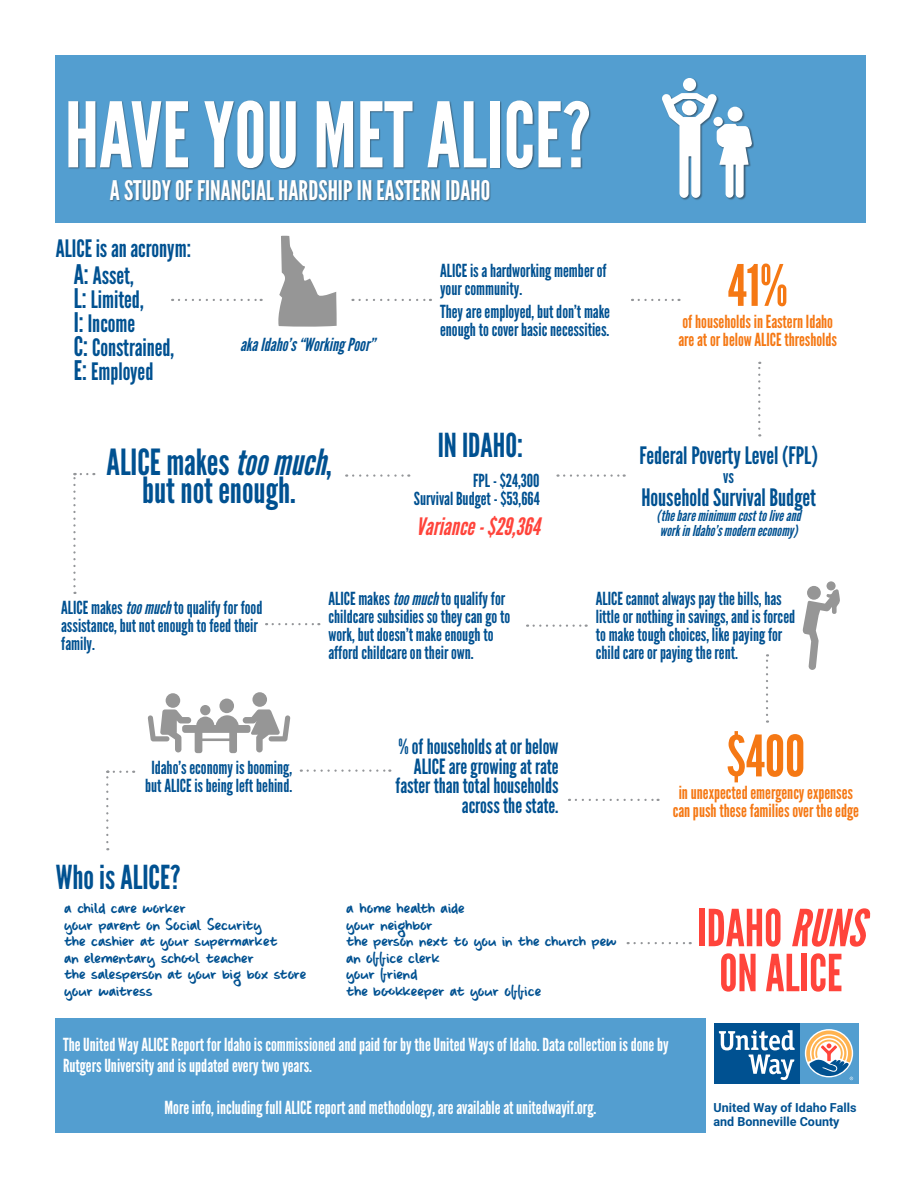
<style>
.page{position:relative;width:918px;height:1188px;background:#fff}
.page>*{position:absolute;margin:0;border:0;box-sizing:border-box;transform-origin:0 0}
.t1{font:90px "League Gothic";color:#fff}
.t2{font:57px "League Gothic";color:#f57814}
.t3{font:51px/45px "League Gothic";color:#ff443b;text-align:center}
.t4{font:36px/28.5px "League Gothic";color:#005191;text-align:center}
.t5{font:33px "League Gothic";color:#005191}
.t6{font:27px "League Gothic";color:#fff}
.t7{font:24px/24px "League Gothic";color:#005191}
.t8{font:italic 24px "League Gothic";color:#ff443b}
.t9{font:21px/19.5px "League Gothic";color:#005191;text-align:right}
.t10{font:18px/18px "League Gothic";color:#005191}
.t11{font:18px "Carrot Juice";color:#005191}
.t12{font:18px/21px "League Gothic";color:#fff}
.t13{font:18px/18px "League Gothic";color:#f57814}
.t14{font:italic 18px "League Gothic";color:#005191}
.t15{font:italic 15px/15px "League Gothic";color:#005191}
.t16{font:700 12.6px/13.5px "Roboto";color:#005191}
.s1{font-size:27px}
.s2{font-style:italic}
</style>
<div class="page">
<div style="left:55px;top:1018px;width:651px;height:115px;background:#539ed0"></div>
<div style="left:56px;top:55px;width:810px;height:168px;background:#539ed0"></div>
<div style="left:69px;top:100px;width:523px;height:103px;background:#231f20;opacity:.5"></div>
<div style="left:662px;top:78px;width:92px;height:122px;background:#231f20;opacity:.5"></div>
<div style="left:683px;top:78px;width:13px;height:13px;background:#fff;border-radius:50%"></div>
<svg style="left:662px;top:93px;width:91px;height:105px"></svg>
<div style="left:728px;top:107px;width:15px;height:15px;background:#fff;border-radius:50%"></div>
<svg style="left:179px;top:299px;width:83px;height:2px"></svg>
<svg style="left:360px;top:299px;width:71px;height:2px"></svg>
<svg style="left:639px;top:299px;width:41px;height:2px"></svg>
<svg style="left:758px;top:362px;width:2px;height:74px"></svg>
<svg style="left:558px;top:474px;width:67px;height:3px"></svg>
<svg style="left:353px;top:474px;width:56px;height:3px"></svg>
<svg style="left:73px;top:473px;width:21px;height:113px"></svg>
<svg style="left:273px;top:623px;width:46px;height:2px"></svg>
<svg style="left:534px;top:625px;width:53px;height:2px"></svg>
<svg style="left:278px;top:236px;width:59px;height:91px"></svg>
<svg style="left:766px;top:654px;width:2px;height:69px"></svg>
<svg style="left:576px;top:799px;width:83px;height:2px"></svg>
<svg style="left:308px;top:770px;width:82px;height:2px"></svg>
<svg style="left:114px;top:771px;width:20px;height:2px"></svg>
<svg style="left:106px;top:771px;width:2px;height:71px"></svg>
<svg style="left:635px;top:942px;width:56px;height:2px"></svg>
<svg style="left:714px;top:1023px;width:145px;height:61px"></svg>
<div style="left:807px;top:586px;width:14px;height:14px;background:#969696;border-radius:50%"></div>
<div style="left:827px;top:581px;width:9px;height:9px;background:#969696;border-radius:50%"></div>
<svg style="left:802px;top:589px;width:38px;height:81px"></svg>
<div style="left:166px;top:693px;width:14px;height:15px;background:#969696;border-radius:50%"></div>
<div style="left:252px;top:692px;width:15px;height:15px;background:#969696;border-radius:50%"></div>
<svg style="left:148px;top:709px;width:142px;height:44px"></svg>
<div style="left:200px;top:705px;width:10px;height:10px;background:#969696;border-radius:50%"></div>
<div style="left:219px;top:699px;width:15px;height:14px;background:#969696;border-radius:50%"></div>
<p class="t1" style="left:65px;top:82px;width:528px">HAVE YOU MET ALICE?</p>
<p class="t6" style="left:110px;top:174px;width:382px">A STUDY OF FINANCIAL HARDSHIP IN EASTERN IDAHO</p>
<p class="t7" style="left:56px;top:237px;width:137px">ALICE is an acronym:</p>
<p class="t7" style="left:74px;top:264px;width:61px"><span class="s1">A:</span> Asset,</p>
<p class="t7" style="left:74px;top:288px;width:71px"><span class="s1">L:</span> Limited,</p>
<p class="t7" style="left:74px;top:312px;width:102px"><span class="s1">I:</span> Income<br><span class="s1">C:</span> Constrained,</p>
<p class="t7" style="left:74px;top:360px;width:81px"><span class="s1">E:</span> Employed</p>
<p class="t14" style="left:240px;top:334px;width:137px">aka Idaho’s “Working Poor”</p>
<p class="t4" style="left:107px;top:448px;width:226px">ALICE makes <span class="s2">too much</span>, but not enough.</p>
<p class="t10" style="left:440px;top:262px;width:168px">ALICE is a hardworking member of your community.</p>
<p class="t10" style="left:440px;top:302px;width:171px">They are employed, but don’t make enough to cover basic necessities.</p>
<p class="t5" style="left:438px;top:426px;width:87px">IN IDAHO:</p>
<p class="t10" style="left:414px;top:472px;width:127px;text-align:right">FPL - $24,300<br>Survival Budget - $53,664</p>
<p class="t8" style="left:416px;top:512px;width:125px">Variance - $29,364</p>
<p class="t2" style="left:728px;top:252px;width:62px">41%</p>
<p class="t13" style="left:678px;top:313px;width:160px">of households in Eastern Idaho are at or below ALICE thresholds</p>
<p class="t7" style="left:639px;top:443px;width:180px">Federal Poverty Level (FPL)</p>
<p class="t10" style="left:723px;top:468px;width:12px">vs</p>
<p class="t7" style="left:642px;top:485px;width:176px">Household Survival Budget</p>
<p class="t15" style="left:657px;top:508px;width:146px">(the bare minimum cost to live and work in Idaho’s modern economy)</p>
<p class="t10" style="left:61px;top:599px;width:203px">ALICE makes <span class="s2">too much</span> to qualify for food assistance, but not enough to feed their family.</p>
<p class="t10" style="left:328px;top:590px;width:183px">ALICE makes <span class="s2">too much</span> to qualify for childcare subsidies so they can go to work, but doesn’t make enough to afford childcare on their own.</p>
<p class="t10" style="left:596px;top:590px;width:201px">ALICE cannot always pay the bills, has little or nothing in savings, and is forced to make tough choices, like paying for child care or paying the rent.</p>
<p class="t10" style="left:145px;top:759px;width:149px;text-align:center">Idaho’s economy is booming, but ALICE is being left behind.</p>
<p class="t5" style="left:56px;top:857px;width:126px">Who is ALICE?</p>
<p class="t11" style="left:64px;top:897px;width:123px">a child care worker</p>
<p class="t11" style="left:64px;top:913px;width:200px">your parent on Social Security</p>
<p class="t11" style="left:64px;top:930px;width:215px">the cashier at your supermarket</p>
<p class="t11" style="left:64px;top:946px;width:191px">an elementary school teacher</p>
<p class="t11" style="left:64px;top:963px;width:244px">the salesperson at your big box store</p>
<p class="t11" style="left:64px;top:979px;width:90px">your waitress</p>
<p class="t9" style="left:396px;top:737px;width:164px">% of households at or below<br>ALICE are growing at rate faster than total households across the state.</p>
<p class="t11" style="left:346px;top:897px;width:120px">a home health aide</p>
<p class="t11" style="left:346px;top:913px;width:88px">your neighbor</p>
<p class="t11" style="left:346px;top:930px;width:272px">the person next to you in the church pew</p>
<p class="t11" style="left:346px;top:946px;width:95px">an office clerk</p>
<p class="t11" style="left:346px;top:963px;width:73px">your friend</p>
<p class="t11" style="left:346px;top:979px;width:196px">the bookkeeper at your office</p>
<p class="t2" style="left:727px;top:722px;width:80px">$400</p>
<p class="t13" style="left:673px;top:784px;width:188px;text-align:center">in unexpected emergency expenses can push these families over the edge</p>
<p class="t3" style="left:697px;top:906px;width:169px">IDAHO <span class="s2">RUNS<br></span>ON ALICE</p>
<p class="t12" style="left:63px;top:1034px;width:607px">The United Way ALICE Report for Idaho is commissioned and paid for by the United Ways of Idaho. Data collection is done by<br>Rutgers University and is updated every two years.</p>
<p class="t12" style="left:165px;top:1097px;width:433px">More info, including full ALICE report and methodology, are available at unitedwayif.org.</p>
<p class="t16" style="left:714px;top:1101px;width:145px">United Way of Idaho Falls and Bonneville County</p>
</div>
